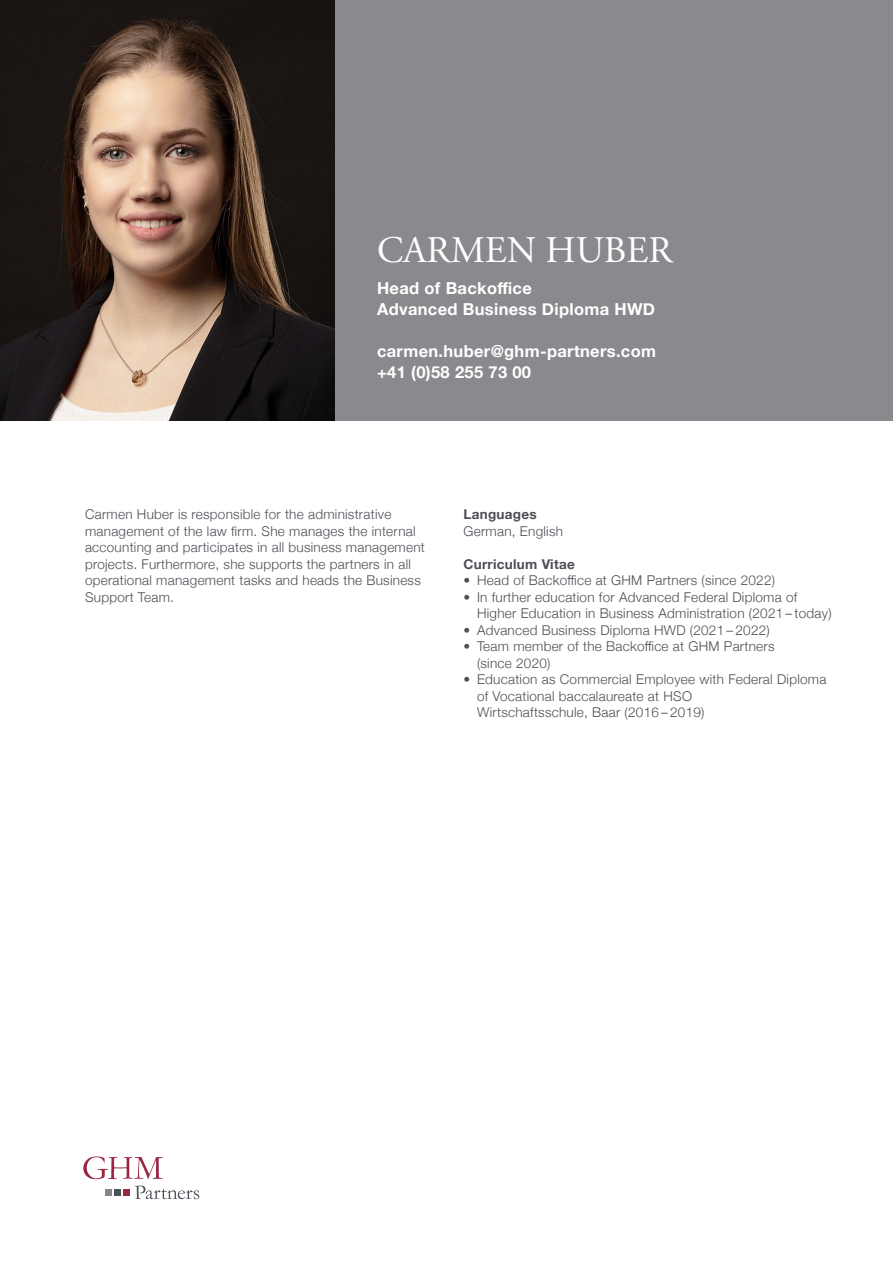
<style>
.page{position:relative;width:893px;height:1263px;background:#fff}
.page>*{position:absolute;margin:0;border:0;box-sizing:border-box;transform-origin:0 0}
.t1{font:37.5px "Adobe Garamond Pro";color:#fff}
.t2{font:700 16.5px/21px "Helvetica Neue";letter-spacing:.02em;color:#fff}
.t3{font:300 13.5px/16.5px "Helvetica Neue";letter-spacing:.02em;color:#4d4e56}
.t4{font:700 13.5px "Helvetica Neue";letter-spacing:.02em;color:#4d4e56}
</style>
<div class="page">
<div style="left:334px;top:0;width:559px;height:421px;background:#8a8a8e"></div>
<svg style="left:135px;top:1185px;width:64px;height:14px"></svg>
<svg style="left:83px;top:1156px;width:80px;height:23px"></svg>
<div style="left:124px;top:1189px;width:6px;height:7px;background:#982842"></div>
<div style="left:114px;top:1189px;width:7px;height:7px;background:#4b5059"></div>
<div style="left:105px;top:1189px;width:6px;height:7px;background:#85888a"></div>
<img style="left:0;top:0;width:334px;height:421px">
<h1 class="t1" style="left:377px;top:228px;width:297px">CARMEN HUBER</h1>
<p class="t2" style="left:377px;top:278px;width:280px">Head of Backoffice<br>Advanced Business Diploma HWD</p>
<p class="t2" style="left:377px;top:341px;width:281px">carmen.huber@ghm-partners.com +41 (0)58 255 73 00</p>
<p class="t3" style="left:85px;top:505px;width:341px">Carmen Huber is responsible for the administrative management of the law firm. She manages the internal accounting and participates in all business management projects. Furthermore, she supports the partners in all operational management tasks and heads the Business Support Team.</p>
<p class="t4" style="left:463px;top:504px;width:75px">Languages</p>
<p class="t3" style="left:463px;top:522px;width:101px">German, English</p>
<p class="t4" style="left:463px;top:553px;width:113px">Curriculum Vitae</p>
<p class="t3" style="left:463px;top:571px;width:313px">• Head of Backoffice at GHM Partners (since 2022)</p>
<p class="t3" style="left:477px;top:588px;width:356px;text-indent:-14px">• In further education for Advanced Federal Diploma of<br>Higher Education in Business Administration (2021 – today)</p>
<p class="t3" style="left:463px;top:621px;width:308px">• Advanced Business Diploma HWD (2021 – 2022)</p>
<p class="t3" style="left:477px;top:637px;width:299px;text-indent:-14px">• Team member of the Backoffice at GHM Partners (since 2020)</p>
<p class="t3" style="left:477px;top:670px;width:351px;text-indent:-14px">• Education as Commercial Employee with Federal Diploma of Vocational baccalaureate at HSO<br>Wirtschaftsschule, Baar (2016 – 2019)</p>
</div>
